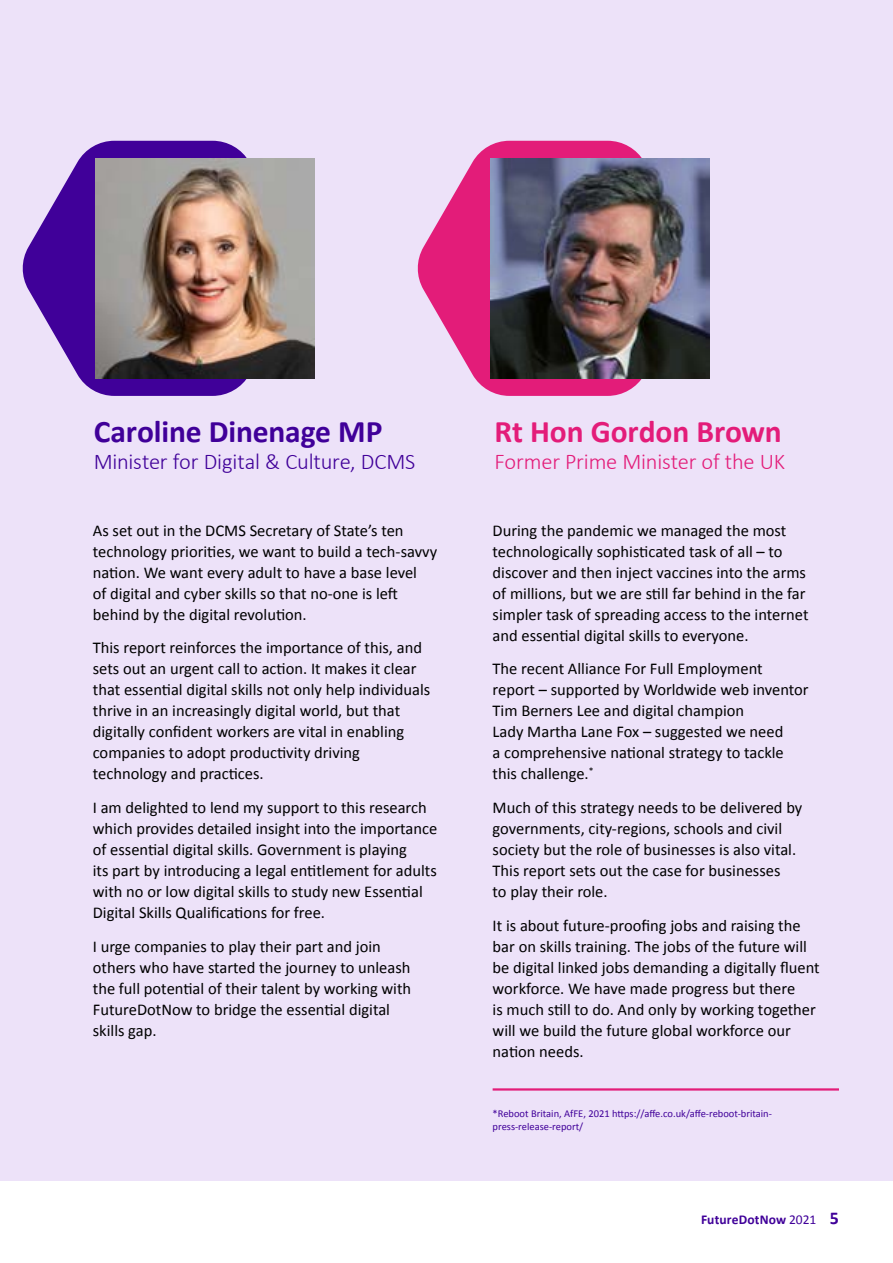
<style>
.page{position:relative;width:893px;height:1263px;background:#fff}
.page>*{position:absolute;margin:0;border:0;box-sizing:border-box;transform-origin:0 0}
.Intro_-_pink{font:700 31.5px "Calibri";letter-spacing:-.005em;color:#400099}
.Intro_-_pink-2{font:700 31.5px "Calibri";letter-spacing:-.005em;color:#e31c79}
.Intro_-_pink-3{font:300 22.5px "Calibri";letter-spacing:-.01em;color:#400099}
.Intro_-_pink-4{font:300 22.5px "Calibri";letter-spacing:-.01em;color:#e31c79}
.Body_-_black{font:16.5px/21px "Calibri";color:#000}
.t1{font:700 13.5px "Calibri";letter-spacing:.01em;color:#400099}
.Body_-_black-2{font:10.5px/13.5px "Calibri";color:#400099}
.s1{font-weight:400}
.s2{font-size:18px}
</style>
<div class="page">
<div style="left:0;top:0;width:893px;height:1180px;background:#ede2f9"></div>
<svg style="left:22px;top:141px;width:284px;height:255px;fill:#400099"></svg>
<svg style="left:417px;top:141px;width:284px;height:255px;fill:#e31c79"></svg>
<hr style="left:493px;top:1088px;width:346px;height:2px;background:#e31c79">
<img style="left:95px;top:159px;width:219px;height:219px">
<img style="left:490px;top:159px;width:219px;height:219px">
<p class="Intro_-_pink" style="left:94px;top:412px;width:290px">Caroline Dinenage MP</p>
<p class="Intro_-_pink-3" style="left:94px;top:448px;width:323px">Minister for Digital &amp; Culture, DCMS</p>
<p class="Body_-_black" style="left:93px;top:519px;width:346px">As set out in the DCMS Secretary of State’s ten technology priorities, we want to build a tech-savvy nation. We want every adult to have a base level<br>of digital and cyber skills so that no-one is left behind by the digital revolution.</p>
<p class="Body_-_black" style="left:93px;top:636px;width:339px">This report reinforces the importance of this, and sets out an urgent call to action. It makes it clear that essential digital skills not only help individuals thrive in an increasingly digital world, but that digitally confident workers are vital in enabling companies to adopt productivity driving technology and practices.</p>
<p class="Body_-_black" style="left:93px;top:796px;width:346px">I am delighted to lend my support to this research which provides detailed insight into the importance of essential digital skills. Government is playing<br>its part by introducing a legal entitlement for adults with no or low digital skills to study new Essential Digital Skills Qualifications for free.</p>
<p class="Body_-_black" style="left:93px;top:935px;width:320px">I urge companies to play their part and join others who have started the journey to unleash the full potential of their talent by working with FutureDotNow to bridge the essential digital skills gap.</p>
<p class="Intro_-_pink-2" style="left:494px;top:412px;width:289px">Rt Hon Gordon Brown</p>
<p class="Intro_-_pink-4" style="left:494px;top:448px;width:292px">Former Prime Minister of the UK</p>
<p class="Body_-_black" style="left:493px;top:519px;width:317px">During the pandemic we managed the most technologically sophisticated task of all – to discover and then inject vaccines into the arms of millions, but we are still far behind in the far simpler task of spreading access to the internet and essential digital skills to everyone.</p>
<p class="Body_-_black" style="left:493px;top:657px;width:318px">The recent Alliance For Full Employment report – supported by Worldwide web inventor Tim Berners Lee and digital champion<br>Lady Martha Lane Fox – suggested we need<br>a comprehensive national strategy to tackle this challenge.<sup>*</sup></p>
<p class="Body_-_black" style="left:493px;top:796px;width:311px">Much of this strategy needs to be delivered by governments, city-regions, schools and civil society but the role of businesses is also vital.<br>This report sets out the case for businesses<br>to play their role.</p>
<p class="Body_-_black" style="left:493px;top:914px;width:329px">It is about future-proofing jobs and raising the bar on skills training. The jobs of the future will be digital linked jobs demanding a digitally fluent workforce. We have made progress but there<br>is much still to do. And only by working together will we build the future global workforce our nation needs.</p>
<p class="Body_-_black-2" style="left:493px;top:1106px;width:281px">*Reboot Britain, AfFE, 2021 https://affe.co.uk/affe-reboot-britain&shy;press-release-report/</p>
<p class="t1" style="left:701px;top:1211px;width:139px">FutureDotNow <span class="s1">2021</span> <span class="s2">5</span></p>
</div>
